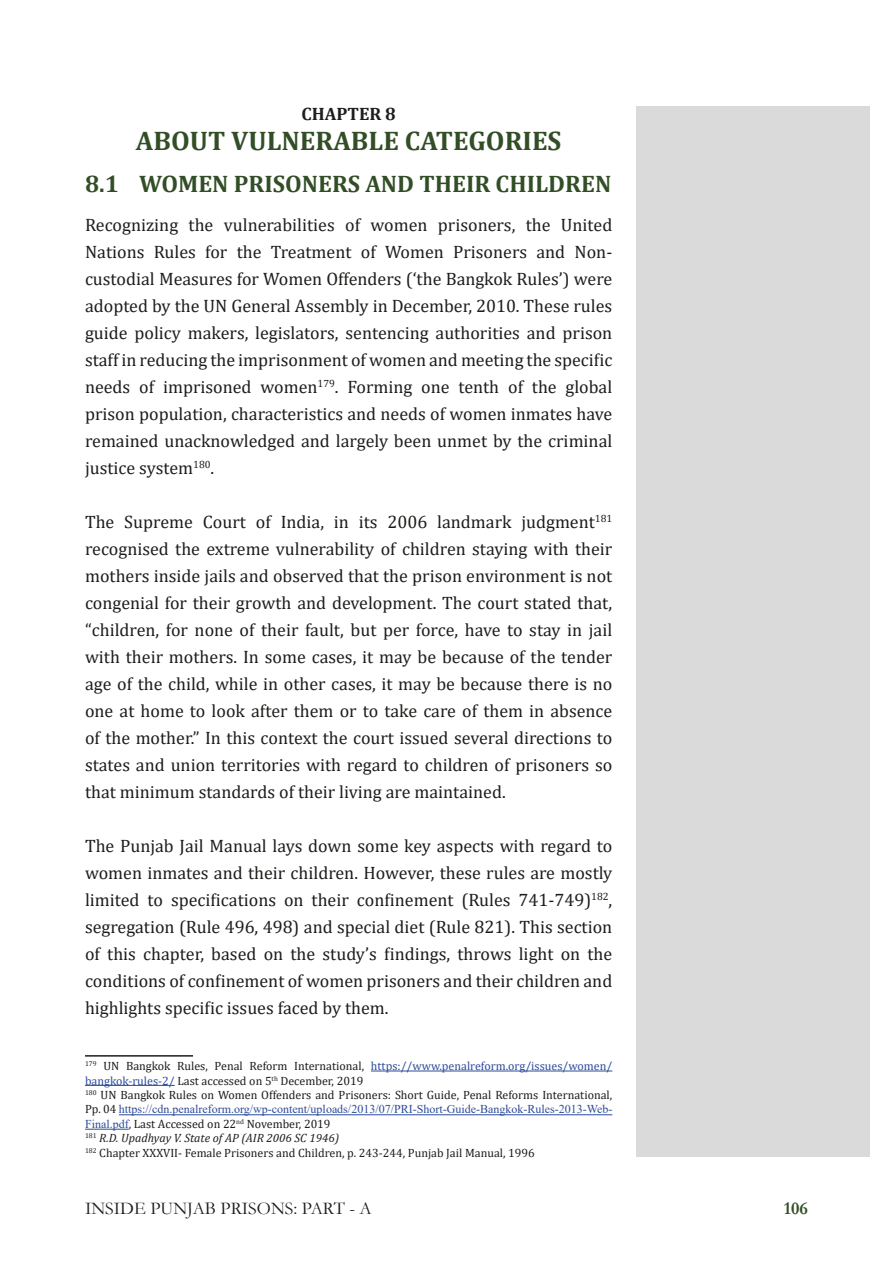
<style>
.page{position:relative;width:893px;height:1263px;background:#fff}
.page>*{position:absolute;margin:0;border:0;box-sizing:border-box;transform-origin:0 0}
.t1{font:700 27px "Cambria";color:#324e26}
.t2{font:700 24px "Cambria";color:#324e26}
.t3{font:18px/27px "Cambria";color:#1d1d1b;text-align:justify}
.t4{font:18px "Garamond";color:#1d1d1b}
.t5{font:700 18px "Cambria";color:#1d1d1b}
.t6{font:700 18px "Garamond";color:#324e26}
.t7{font:12px/14.4px "Cambria";color:#1d1d1b}
.t8{font:12px "Times New Roman";color:#2c4b9b}
.s1{color:#2c4b9b}
.s2{font-family:"Cambria";color:#1d1d1b}
.s3{font-family:"Times New Roman";color:#2c4b9b}
.s4{font-style:italic}
</style>
<div class="page">
<div style="left:636px;top:106px;width:234px;height:1051px;background:#dadada"></div>
<hr style="left:85px;top:1055px;width:108px;height:1px;background:#1d1d1b">
<hr style="left:371px;top:1071px;width:241px;height:1px;background:#2c4b9b">
<hr style="left:85px;top:1085px;width:90px;height:1px;background:#2c4b9b">
<hr style="left:119px;top:1114px;width:493px;height:1px;background:#2c4b9b">
<hr style="left:85px;top:1129px;width:44px;height:1px;background:#2c4b9b">
<p class="t5" style="left:301px;top:101px;width:96px">CHAPTER 8</p>
<h1 class="t1" style="left:136px;top:122px;width:427px">ABOUT VULNERABLE CATEGORIES</h1>
<h2 class="t2" style="left:85px;top:167px;width:528px">8.1 WOMEN PRISONERS AND THEIR CHILDREN</h2>
<p class="t3" style="left:85px;top:211px;width:529px">Recognizing the vulnerabilities of women prisoners, the United Nations Rules for the Treatment of Women Prisoners and Non&shy;custodial Measures for Women Offenders (‘the Bangkok Rules’) were adopted by the UN General Assembly in December, 2010. These rules guide policy makers, legislators, sentencing authorities and prison staff in reducing the imprisonment of women and meeting the specific needs of imprisoned women<sup>179</sup>. Forming one tenth of the global prison population, characteristics and needs of women inmates have remained unacknowledged and largely been unmet by the criminal justice system<sup>180</sup>.</p>
<p class="t3" style="left:85px;top:508px;width:529px">The Supreme Court of India, in its 2006 landmark judgment<sup>181 </sup>recognised the extreme vulnerability of children staying with their mothers inside jails and observed that the prison environment is not congenial for their growth and development. The court stated that, “children, for none of their fault, but per force, have to stay in jail with their mothers. In some cases, it may be because of the tender age of the child, while in other cases, it may be because there is no one at home to look after them or to take care of them in absence of the mother.” In this context the court issued several directions to states and union territories with regard to children of prisoners so that minimum standards of their living are maintained.</p>
<p class="t3" style="left:85px;top:832px;width:529px">The Punjab Jail Manual lays down some key aspects with regard to women inmates and their children. However, these rules are mostly limited to specifications on their confinement (Rules 741-749)<sup>182</sup>, segregation (Rule 496, 498) and special diet (Rule 821). This section of this chapter, based on the study’s findings, throws light on the conditions of confinement of women prisoners and their children and highlights specific issues faced by them.</p>
<p class="t7" style="left:85px;top:1059px;width:529px"><sup>179</sup> UN Bangkok Rules, Penal Reform International, <span class="s1">https://www.penalreform.org/issues/women/ bangkok-rules-2/</span> Last accessed on 5<sup>th</sup> December, 2019<br><sup>180</sup> UN Bangkok Rules on Women Offenders and Prisoners: Short Guide, Penal Reforms International,</p>
<p class="t8" style="left:85px;top:1101px;width:529px"><span class="s2">Pp. 04</span> https://cdn.penalreform.org/wp-content/uploads/2013/07/PRI-Short-Guide-Bangkok-Rules-2013-Web-</p>
<p class="t7" style="left:85px;top:1116px;width:451px"><span class="s3">Final.pdf</span>, Last Accessed on 22<sup>nd</sup> November, 2019<br><sup>181</sup> <span class="s4">R.D. Upadhyay V. State of AP (AIR 2006 SC 1946)<br></span><sup>182</sup> Chapter XXXVII- Female Prisoners and Children, p. 243-244, Punjab Jail Manual, 1996</p>
<p class="t4" style="left:85px;top:1196px;width:288px">INSIDE PUNJAB PRISONS: PART - A</p>
<p class="t6" style="left:784px;top:1196px;width:26px">106</p>
</div>
